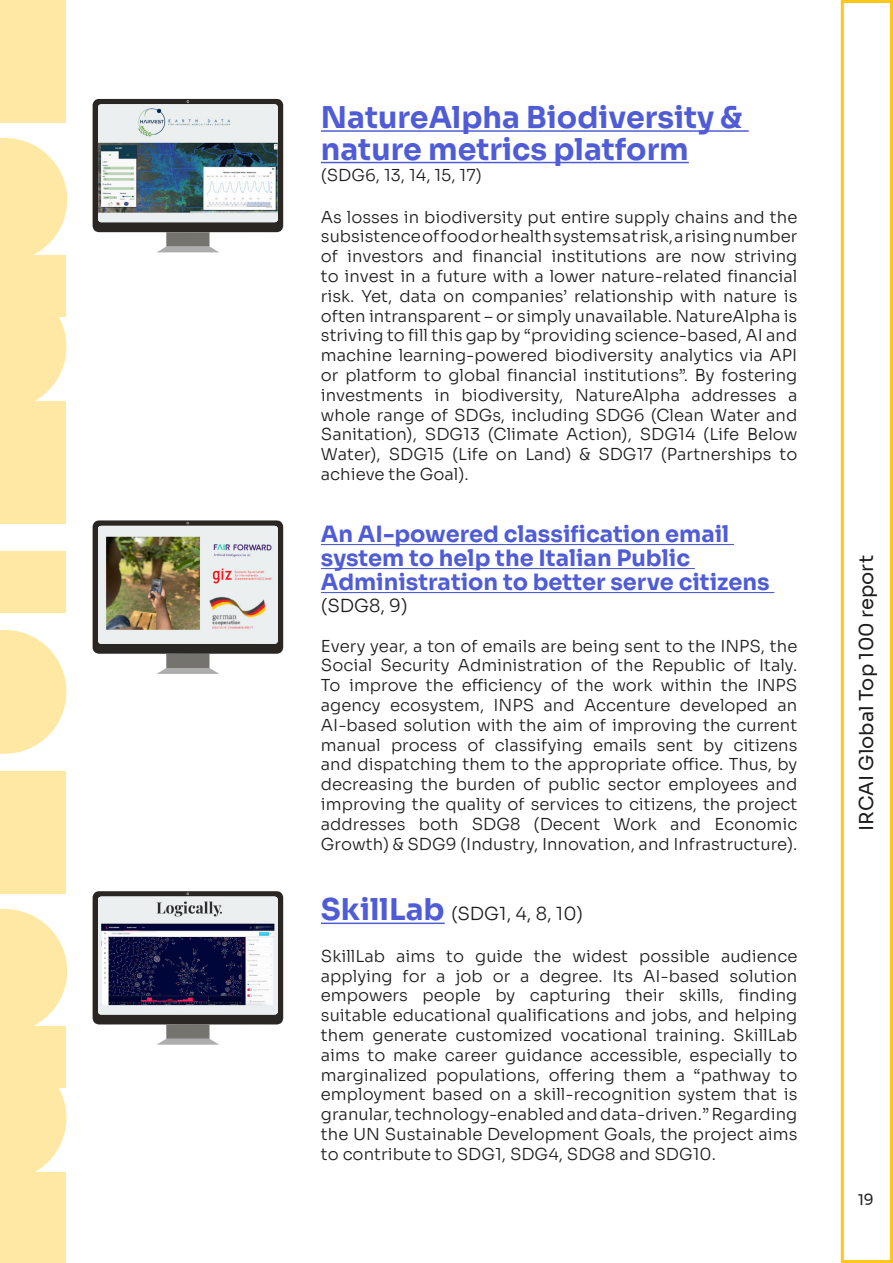
<style>
.page{position:relative;width:893px;height:1263px;background:#fff}
.page>*{position:absolute;margin:0;border:0;box-sizing:border-box;transform-origin:0 0}
.t1{font:700 30px/31.5px "Sora";color:#4f5cd6}
.t2{font:700 22.5px/24px "Sora";color:#4f5cd6}
.t3{font:19.5px "Sora";color:#1c1c1c}
.t4{font:300 18px "Sora";color:#1c1c1c}
.t5{font:300 16.5px/19.8px "Sora";color:#1c1c1c;text-align:justify}
.t6{font:15px "Sora";color:#1c1c1c}
.s1{font-weight:700;font-size:30px;color:#4f5cd6}
</style>
<div class="page">
<div style="left:0;top:401px;width:66px;height:123px;background:#fee8a3"></div>
<svg style="left:0;top:316px;width:66px;height:85px;background:#feeaab"></svg>
<div style="left:0;top:552px;width:66px;height:61px;background:#fee8a3"></div>
<div style="left:0;top:0;width:66px;height:122px;background:#fee8a3"></div>
<svg style="left:0;top:138px;width:67px;height:117px"></svg>
<div style="left:0;top:255px;width:66px;height:61px;background:#fee8a3"></div>
<svg style="left:0;top:630px;width:66px;height:124px"></svg>
<div style="left:0;top:1172px;width:66px;height:91px;background:#fee8a3"></div>
<svg style="left:0;top:1087px;width:66px;height:85px;background:#feeaab"></svg>
<div style="left:0;top:771px;width:66px;height:122px;background:#fee8a3"></div>
<svg style="left:0;top:909px;width:67px;height:117px"></svg>
<div style="left:0;top:1026px;width:66px;height:61px;background:#fee8a3"></div>
<img style="left:93px;top:99px;width:190px;height:153px">
<hr style="left:321px;top:130px;width:428px;height:2px;background:#4f5cd6">
<hr style="left:321px;top:162px;width:368px;height:1px;background:#4f5cd6">
<img style="left:93px;top:520px;width:190px;height:154px">
<hr style="left:321px;top:544px;width:413px;height:1px;background:#4f5cd6">
<hr style="left:321px;top:568px;width:374px;height:1px;background:#4f5cd6">
<hr style="left:321px;top:592px;width:453px;height:1px;background:#4f5cd6">
<svg style="left:93px;top:891px;width:190px;height:154px"></svg>
<hr style="left:321px;top:922px;width:124px;height:2px;background:#4f5cd6">
<div style="left:841px;top:0;width:52px;height:1263px;border:3px solid #ffc71a"></div>
<h1 class="t1" style="left:321px;top:99px;width:423px">NatureAlpha Biodiversity &amp; nature metrics platform</h1>
<p class="t5" style="left:321px;top:164px;width:162px">(SDG6, 13, 14, 15, 17)</p>
<p class="t5" style="left:321px;top:208px;width:478px">As losses in biodiversity put entire supply chains and the subsistence of food or health systems at risk, a rising number of investors and financial institutions are now striving to invest in a future with a lower nature-related financial risk. Yet, data on companies’ relationship with nature is often intransparent – or simply unavailable. NatureAlpha is striving to fill this gap by “providing science-based, AI and machine learning-powered biodiversity analytics via API or platform to global financial institutions”. By fostering investments in biodiversity, NatureAlpha addresses a whole range of SDGs, including SDG6 (Clean Water and Sanitation), SDG13 (Climate Action), SDG14 (Life Below Water), SDG15 (Life on Land) &amp; SDG17 (Partnerships to achieve the Goal).</p>
<h2 class="t2" style="left:321px;top:520px;width:450px">An AI-powered classification email system to help the Italian Public<br>Administration to better serve citizens</h2>
<p class="t4" style="left:321px;top:591px;width:88px">(SDG8, 9)</p>
<p class="t5" style="left:321px;top:634px;width:478px">Every year, a ton of emails are being sent to the INPS, the Social Security Administration of the Republic of Italy.<br>To improve the efficiency of the work within the INPS agency ecosystem, INPS and Accenture developed an AI-based solution with the aim of improving the current manual process of classifying emails sent by citizens and dispatching them to the appropriate office. Thus, by decreasing the burden of public sector employees and improving the quality of services to citizens, the project addresses both SDG8 (Decent Work and Economic Growth) &amp; SDG9 (Industry, Innovation, and Infrastructure).</p>
<p class="t4" style="left:321px;top:899px;width:264px"><span class="s1">SkillLab</span> (SDG1, 4, 8, 10)</p>
<p class="t5" style="left:321px;top:944px;width:478px">SkillLab aims to guide the widest possible audience applying for a job or a degree. Its AI-based solution empowers people by capturing their skills, finding suitable educational qualifications and jobs, and helping them generate customized vocational training. SkillLab aims to make career guidance accessible, especially to marginalized populations, offering them a “pathway to employment based on a skill-recognition system that is granular, technology-enabled and data-driven.” Regarding the UN Sustainable Development Goals, the project aims to contribute to SDG1, SDG4, SDG8 and SDG10.</p>
<p class="t3" style="left:858px;top:831px;width:277px;rotate:-90deg">IRCAI Global Top 100 report</p>
<p class="t6" style="left:858px;top:1193px;width:18px">19</p>
</div>
